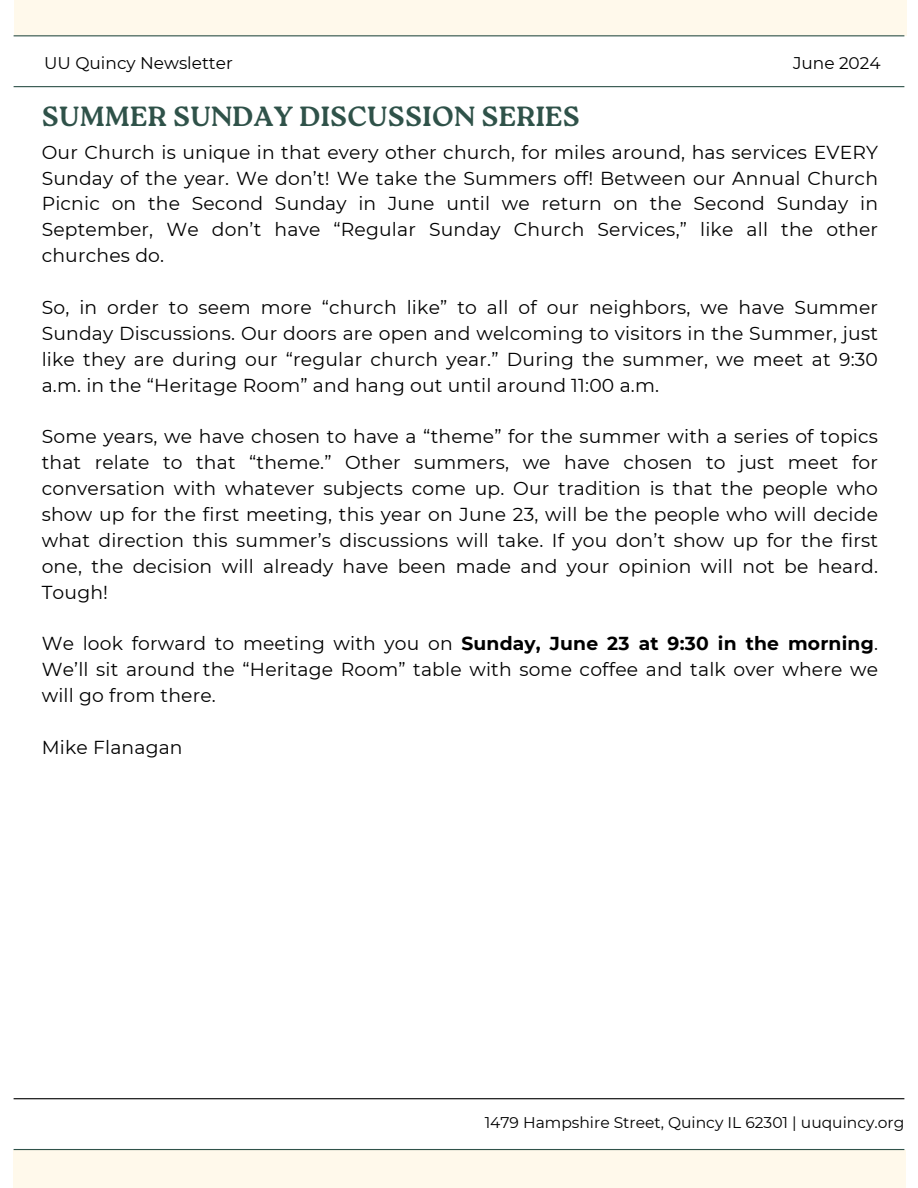
<style>
.page{position:relative;width:918px;height:1188px;background:#fff}
.page>*{position:absolute;margin:0;border:0;box-sizing:border-box;transform-origin:0 0}
.t1{font:700 27.75px "Roca One";letter-spacing:.01em;color:#2f5249}
.t2{font:18.75px/25.8px "Montserrat";letter-spacing:.01em;color:#000;text-align:justify}
.t3{font:16.95px "Montserrat";color:#000}
.t4{font:15.45px "Montserrat";color:#000}
.s1{font-weight:700}
</style>
<div class="page">
<hr style="left:14px;top:86px;width:890px;height:1px;background:#2f5249">
<div style="left:14px;top:1150px;width:892px;height:38px;background:#fff9eb"></div>
<hr style="left:14px;top:1149px;width:890px;height:1px;background:#2f5249">
<div style="left:14px;top:0;width:892px;height:36px;background:#fff9eb"></div>
<hr style="left:14px;top:35px;width:890px;height:1px;background:#2f5249">
<hr style="left:14px;top:1098px;width:890px;height:1px;background:#000">
<h1 class="t3" style="left:44px;top:53px;width:190px">UU Quincy Newsletter</h1>
<h1 class="t3" style="left:793px;top:53px;width:89px">June 2024</h1>
<h1 class="t1" style="left:42px;top:100px;width:540px">SUMMER SUNDAY DISCUSSION SERIES</h1>
<p class="t2" style="left:42px;top:139px;width:838px">Our Church is unique in that every other church, for miles around, has services EVERY Sunday of the year. We don’t! We take the Summers off! Between our Annual Church Picnic on the Second Sunday in June until we return on the Second Sunday in September, We don’t have “Regular Sunday Church Services,” like all the other churches do.</p>
<p class="t2" style="left:42px;top:294px;width:838px">So, in order to seem more “church like” to all of our neighbors, we have Summer Sunday Discussions. Our doors are open and welcoming to visitors in the Summer, just like they are during our “regular church year.” During the summer, we meet at 9:30 a.m. in the “Heritage Room” and hang out until around 11:00 a.m.</p>
<p class="t2" style="left:42px;top:424px;width:838px">Some years, we have chosen to have a “theme” for the summer with a series of topics that relate to that “theme.” Other summers, we have chosen to just meet for conversation with whatever subjects come up. Our tradition is that the people who show up for the first meeting, this year on June 23, will be the people who will decide what direction this summer’s discussions will take. If you don’t show up for the first one, the decision will already have been made and your opinion will not be heard.<br>Tough!</p>
<p class="t2" style="left:42px;top:631px;width:838px">We look forward to meeting with you on <span class="s1">Sunday, June 23 at 9:30 in the morning</span>.<br>We’ll sit around the “Heritage Room” table with some coffee and talk over where we will go from there.</p>
<p class="t2" style="left:42px;top:734px;width:142px">Mike Flanagan</p>
<p class="t4" style="left:485px;top:1113px;width:421px">1479 Hampshire Street, Quincy IL 62301 | uuquincy.org</p>
</div>
